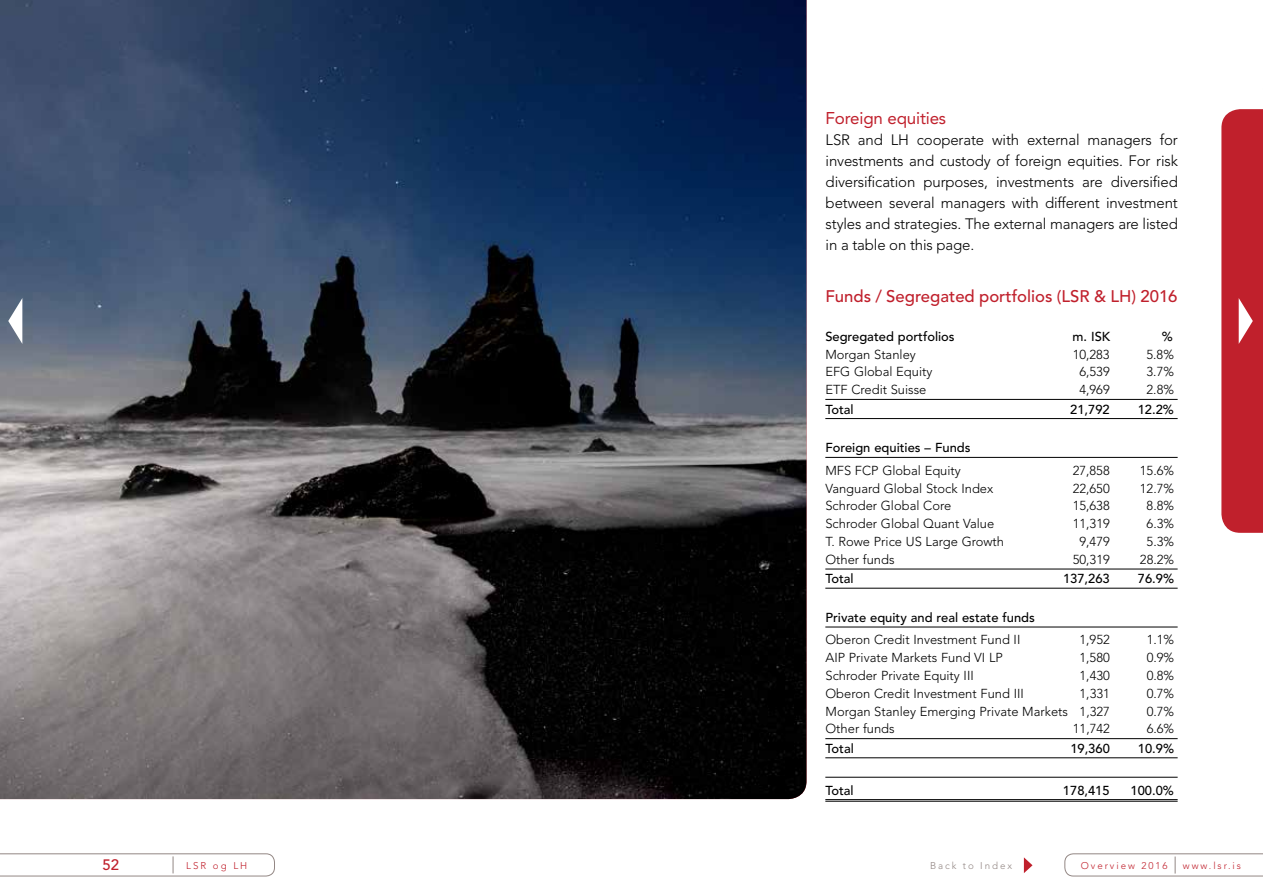
<style>
.page{position:relative;width:1263px;height:893px;background:#fff}
.page>*{position:absolute;margin:0;border:0;box-sizing:border-box;transform-origin:0 0}
.t1{font:16.95px "Avenir LT Std";letter-spacing:-.01em;color:#c0202c}
.t2{font:500 16.65px "Avenir LT Std";color:#c0202c}
.t3{font:300 15px/21px "Avenir LT Std";letter-spacing:-.01em;color:#000;text-align:justify}
.t4{font:500 15px "Avenir LT Std";color:#c0202c}
.t5{font:300 12.9px "Avenir LT Std";color:#000}
.t6{font:500 12.9px "Avenir LT Std";color:#000}
.t7{font:300 9.75px "Avenir LT Std";letter-spacing:.2em;color:#c0202c}
.t8{font:300 9.75px "Avenir LT Std";letter-spacing:.2em;color:#938784}
</style>
<div class="page">
<svg style="left:0;top:854px;width:275px;height:22px"></svg>
<svg style="left:1065px;top:854px;width:198px;height:22px"></svg>
<svg style="left:1024px;top:857px;width:8px;height:16px"></svg>
<img style="left:0;top:0;width:806px;height:799px">
<svg style="left:0;top:109px;width:41px;height:424px"></svg>
<svg style="left:1221px;top:109px;width:42px;height:424px"></svg>
<hr style="left:825px;top:399px;width:352px;height:1px;background:#000">
<hr style="left:825px;top:418px;width:352px;height:1px;background:#000">
<hr style="left:825px;top:457px;width:352px;height:1px;background:#000">
<hr style="left:825px;top:569px;width:352px;height:1px;background:#000">
<hr style="left:825px;top:588px;width:352px;height:1px;background:#000">
<hr style="left:825px;top:627px;width:352px;height:1px;background:#000">
<hr style="left:825px;top:738px;width:352px;height:1px;background:#000">
<hr style="left:825px;top:757px;width:352px;height:1px;background:#000">
<hr style="left:825px;top:777px;width:352px;height:1px;background:#000">
<hr style="left:825px;top:799px;width:352px;height:1px;background:#000">
<hr style="left:825px;top:801px;width:352px;height:1px;background:#000">
<h1 class="t1" style="left:826px;top:108px;width:122px">Foreign equities</h1>
<p class="t3" style="left:826px;top:129px;width:354px">LSR and LH cooperate with external managers for investments and custody of foreign equities. For risk diversification purposes, investments are diversified between several managers with different investment styles and strategies. The external managers are listed in a table on this page.</p>
<p class="t2" style="left:825px;top:287px;width:354px">Funds / Segregated portfolios (LSR &amp; LH) 2016</p>
<p class="t6" style="left:825px;top:329px;width:131px">Segregated portfolios</p>
<p class="t6" style="left:1072px;top:329px;width:39px">m. ISK</p>
<p class="t6" style="left:1162px;top:329px;width:13px">%</p>
<p class="t5" style="left:825px;top:347px;width:92px">Morgan Stanley</p>
<p class="t5" style="left:1073px;top:347px;width:39px">10,283</p>
<p class="t5" style="left:1146px;top:347px;width:29px">5.8%</p>
<p class="t5" style="left:825px;top:364px;width:109px">EFG Global Equity</p>
<p class="t5" style="left:1079px;top:364px;width:32px">6,539</p>
<p class="t5" style="left:1146px;top:364px;width:29px">3.7%</p>
<p class="t5" style="left:825px;top:382px;width:103px">ETF Credit Suisse</p>
<p class="t5" style="left:1079px;top:382px;width:32px">4,969</p>
<p class="t5" style="left:1146px;top:382px;width:29px">2.8%</p>
<p class="t6" style="left:825px;top:402px;width:30px">Total</p>
<p class="t6" style="left:1070px;top:402px;width:41px">21,792</p>
<p class="t6" style="left:1138px;top:402px;width:38px">12.2%</p>
<p class="t6" style="left:825px;top:440px;width:147px">Foreign equities – Funds</p>
<p class="t5" style="left:825px;top:463px;width:137px">MFS FCP Global Equity</p>
<p class="t5" style="left:1073px;top:463px;width:39px">27,858</p>
<p class="t5" style="left:1140px;top:463px;width:36px">15.6%</p>
<p class="t5" style="left:825px;top:481px;width:169px">Vanguard Global Stock Index</p>
<p class="t5" style="left:1073px;top:481px;width:39px">22,650</p>
<p class="t5" style="left:1140px;top:481px;width:36px">12.7%</p>
<p class="t5" style="left:825px;top:498px;width:127px">Schroder Global Core</p>
<p class="t5" style="left:1073px;top:498px;width:39px">15,638</p>
<p class="t5" style="left:1146px;top:498px;width:29px">8.8%</p>
<p class="t5" style="left:825px;top:516px;width:170px">Schroder Global Quant Value</p>
<p class="t5" style="left:1073px;top:516px;width:39px">11,319</p>
<p class="t5" style="left:1146px;top:516px;width:29px">6.3%</p>
<p class="t5" style="left:825px;top:534px;width:180px">T. Rowe Price US Large Growth</p>
<p class="t5" style="left:1079px;top:534px;width:32px">9,479</p>
<p class="t5" style="left:1147px;top:534px;width:29px">5.3%</p>
<p class="t5" style="left:825px;top:552px;width:71px">Other funds</p>
<p class="t5" style="left:1073px;top:552px;width:39px">50,319</p>
<p class="t5" style="left:1140px;top:552px;width:36px">28.2%</p>
<p class="t6" style="left:825px;top:571px;width:30px">Total</p>
<p class="t6" style="left:1063px;top:571px;width:48px">137,263</p>
<p class="t6" style="left:1138px;top:571px;width:38px">76.9%</p>
<p class="t6" style="left:825px;top:610px;width:211px">Private equity and real estate funds</p>
<p class="t5" style="left:825px;top:632px;width:196px">Oberon Credit Investment Fund II</p>
<p class="t5" style="left:1079px;top:632px;width:32px">1,952</p>
<p class="t5" style="left:1147px;top:632px;width:29px">1.1%</p>
<p class="t5" style="left:825px;top:650px;width:179px">AIP Private Markets Fund VI LP</p>
<p class="t5" style="left:1079px;top:650px;width:32px">1,580</p>
<p class="t5" style="left:1147px;top:650px;width:29px">0.9%</p>
<p class="t5" style="left:825px;top:668px;width:150px">Schroder Private Equity III</p>
<p class="t5" style="left:1079px;top:668px;width:32px">1,430</p>
<p class="t5" style="left:1147px;top:668px;width:29px">0.8%</p>
<p class="t5" style="left:825px;top:686px;width:200px">Oberon Credit Investment Fund III</p>
<p class="t5" style="left:1079px;top:686px;width:32px">1,331</p>
<p class="t5" style="left:1147px;top:686px;width:29px">0.7%</p>
<p class="t5" style="left:825px;top:704px;width:286px">Morgan Stanley Emerging Private Markets 1,327</p>
<p class="t5" style="left:1147px;top:704px;width:29px">0.7%</p>
<p class="t5" style="left:825px;top:721px;width:71px">Other funds</p>
<p class="t5" style="left:1073px;top:721px;width:39px">11,742</p>
<p class="t5" style="left:1147px;top:721px;width:29px">6.6%</p>
<p class="t6" style="left:825px;top:741px;width:30px">Total</p>
<p class="t6" style="left:1070px;top:741px;width:41px">19,360</p>
<p class="t6" style="left:1138px;top:741px;width:38px">10.9%</p>
<p class="t6" style="left:825px;top:783px;width:30px">Total</p>
<p class="t6" style="left:1063px;top:783px;width:48px">178,415</p>
<p class="t6" style="left:1130px;top:783px;width:45px">100.0%</p>
<p class="t4" style="left:103px;top:856px;width:18px">52</p>
<p class="t7" style="left:186px;top:860px;width:62px">LSR og LH</p>
<p class="t8" style="left:930px;top:860px;width:84px">Back to Index</p>
<p class="t7" style="left:1081px;top:860px;width:88px">Overview 2016</p>
<p class="t7" style="left:1183px;top:860px;width:60px">www.lsr.is</p>
</div>
